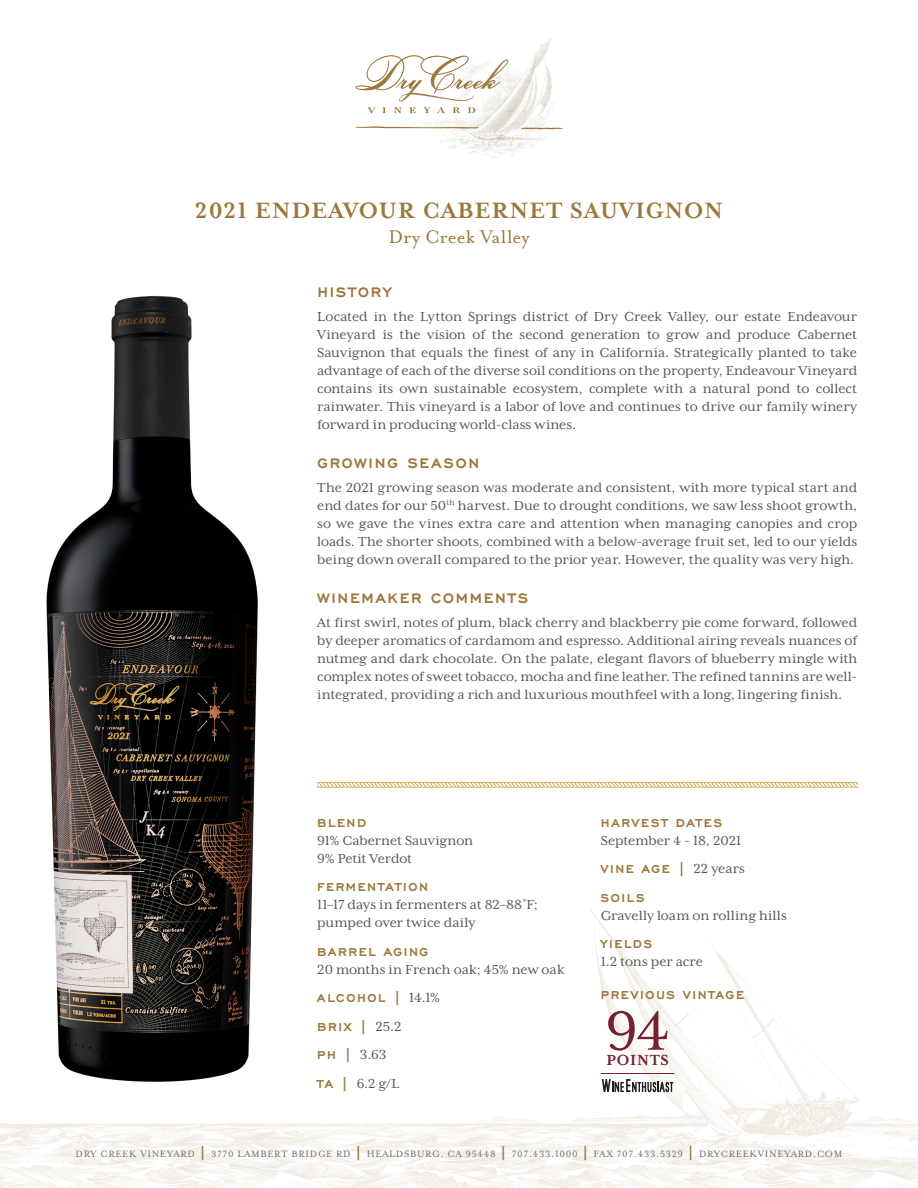
<style>
.page{position:relative;width:918px;height:1188px;background:#fff}
.page>*{position:absolute;margin:0;border:0;box-sizing:border-box;transform-origin:0 0}
.t1{font:63px "Mrs Eaves XL Serif OT";color:#77212f}
.Sheet_Header{font:700 25.5px "Mrs Eaves OT";letter-spacing:.025em;color:#9d783d}
.Sheet_Header-2{font:21px "Mrs Eaves OT";color:#9d783d}
.Description_Heading{font:700 18px "Engravers Gothic";letter-spacing:.11em;color:#9d783d}
.t2{font:700 16.8px "Mrs Eaves XL Serif OT";letter-spacing:.05em;color:#77212f}
.Description_Paragraph{font:15px/18px "Mrs Eaves XL Serif OT";letter-spacing:.005em;color:#57585a;text-align:justify}
.Tech_Text{font:15px/18px "Mrs Eaves XL Serif OT";letter-spacing:-.005em;color:#57585a}
.Tech_Heading{font:700 15px "Engravers Gothic";letter-spacing:.115em;color:#9d783d}
.Tech_Heading-2{font:15px "Mrs Eaves XL Serif OT";color:#57585a}
.Contact{font:10.5px "Mrs Eaves Small Caps OT";letter-spacing:.06em;color:#6c6d70}
.s1{font-family:"Mrs Eaves XL Serif OT";font-weight:400;color:#57585a}
.s2{font-family:"Engravers Gothic";font-weight:700;color:#9d783d}
.s3{font-family:"Engravers Gothic";font-weight:700;font-size:15px;color:#9d783d}
</style>
<div class="page">
<img style="left:0;top:909px;width:918px;height:279px">
<img style="left:400px;top:38px;width:159px;height:120px">
<svg style="left:356px;top:55px;width:152px;height:58px"></svg>
<svg style="left:355px;top:126px;width:124px;height:3px"></svg>
<svg style="left:521px;top:128px;width:42px;height:1px"></svg>
<img style="left:36px;top:296px;width:231px;height:811px">
<svg style="left:317px;top:782px;width:540px;height:5px"></svg>
<hr style="left:601px;top:1073px;width:73px;height:1px;background:#77212f">
<svg style="left:602px;top:1079px;width:71px;height:13px"></svg>
<p class="Sheet_Header" style="left:195px;top:196px;width:530px">2021 ENDEAVOUR CABERNET SAUVIGNON</p>
<p class="Sheet_Header-2" style="left:388px;top:225px;width:143px">Dry Creek Valley</p>
<h2 class="Description_Heading" style="left:317px;top:282px;width:75px">HISTORY</h2>
<p class="Description_Paragraph" style="left:317px;top:308px;width:542px">Located in the Lytton Springs district of Dry Creek Valley, our estate Endeavour Vineyard is the vision of the second generation to grow and produce Cabernet Sauvignon that equals the finest of any in California. Strategically planted to take advantage of each of the diverse soil conditions on the property, Endeavour Vineyard contains its own sustainable ecosystem, complete with a natural pond to collect rainwater. This vineyard is a labor of love and continues to drive our family winery forward in producing world-class wines.</p>
<h2 class="Description_Heading" style="left:317px;top:453px;width:163px">GROWING SEASON</h2>
<p class="Description_Paragraph" style="left:317px;top:479px;width:542px">The 2021 growing season was moderate and consistent, with more typical start and end dates for our 50<sup>th</sup> harvest. Due to drought conditions, we saw less shoot growth, so we gave the vines extra care and attention when managing canopies and crop loads. The shorter shoots, combined with a below-average fruit set, led to our yields being down overall compared to the prior year. However, the quality was very high.</p>
<h2 class="Description_Heading" style="left:317px;top:588px;width:212px">WINEMAKER COMMENTS</h2>
<p class="Description_Paragraph" style="left:317px;top:614px;width:542px">At first swirl, notes of plum, black cherry and blackberry pie come forward, followed by deeper aromatics of cardamom and espresso. Additional airing reveals nuances of nutmeg and dark chocolate. On the palate, elegant flavors of blueberry mingle with complex notes of sweet tobacco, mocha and fine leather. The refined tannins are well&shy;integrated, providing a rich and luxurious mouthfeel with a long, lingering finish.</p>
<p class="Tech_Heading" style="left:317px;top:814px;width:50px">BLEND</p>
<p class="Tech_Text" style="left:317px;top:831px;width:157px">91% Cabernet Sauvignon<br>9% Petit Verdot</p>
<p class="Tech_Heading" style="left:317px;top:879px;width:112px">FERMENTATION</p>
<p class="Tech_Text" style="left:317px;top:896px;width:222px">11–17 days in fermenters at 82–88˚F; pumped over twice daily</p>
<p class="Tech_Heading" style="left:317px;top:943px;width:113px">BARREL AGING</p>
<p class="Tech_Text" style="left:317px;top:960px;width:249px">20 months in French oak; 45% new oak</p>
<p class="Tech_Heading" style="left:317px;top:990px;width:124px">ALCOHOL | <span class="s1">14.1%</span></p>
<p class="Tech_Heading" style="left:317px;top:1018px;width:86px">BRIX | <span class="s1">25.2</span></p>
<p class="Tech_Heading-2" style="left:317px;top:1046px;width:71px"><span class="s2">PH |</span> 3.63</p>
<p class="Tech_Heading-2" style="left:317px;top:1075px;width:84px"><span class="s2">TA |</span> 6.2 g/L</p>
<p class="Tech_Heading" style="left:601px;top:814px;width:123px">HARVEST DATES</p>
<p class="Tech_Text" style="left:601px;top:831px;width:142px">September 4 - 18, 2021</p>
<p class="Tech_Heading" style="left:601px;top:861px;width:146px">VINE AGE | <span class="s1">22 years</span></p>
<p class="Tech_Heading" style="left:601px;top:889px;width:45px">SOILS</p>
<p class="Tech_Text" style="left:601px;top:906px;width:188px">Gravelly loam on rolling hills</p>
<p class="Tech_Heading" style="left:601px;top:936px;width:53px">YIELDS</p>
<p class="Tech_Text" style="left:601px;top:953px;width:104px">1.2 tons per acre</p>
<p class="Tech_Heading" style="left:601px;top:987px;width:145px">PREVIOUS VINTAGE</p>
<p class="t1" style="left:605px;top:999px;width:66px">94</p>
<p class="t2" style="left:607px;top:1051px;width:64px">POINTS</p>
<p class="Contact" style="left:76px;top:1148px;width:768px">DRY CREEK VINEYARD <span class="s3">|</span> 3770 LAMBERT BRIDGE RD <span class="s3">|</span> HEALDSBURG, CA 95448 <span class="s3">|</span> 707.433.1000 <span class="s3">|</span> FAX 707.433.5329 <span class="s3">|</span> DRYCREEKVINEYARD.COM</p>
</div>
